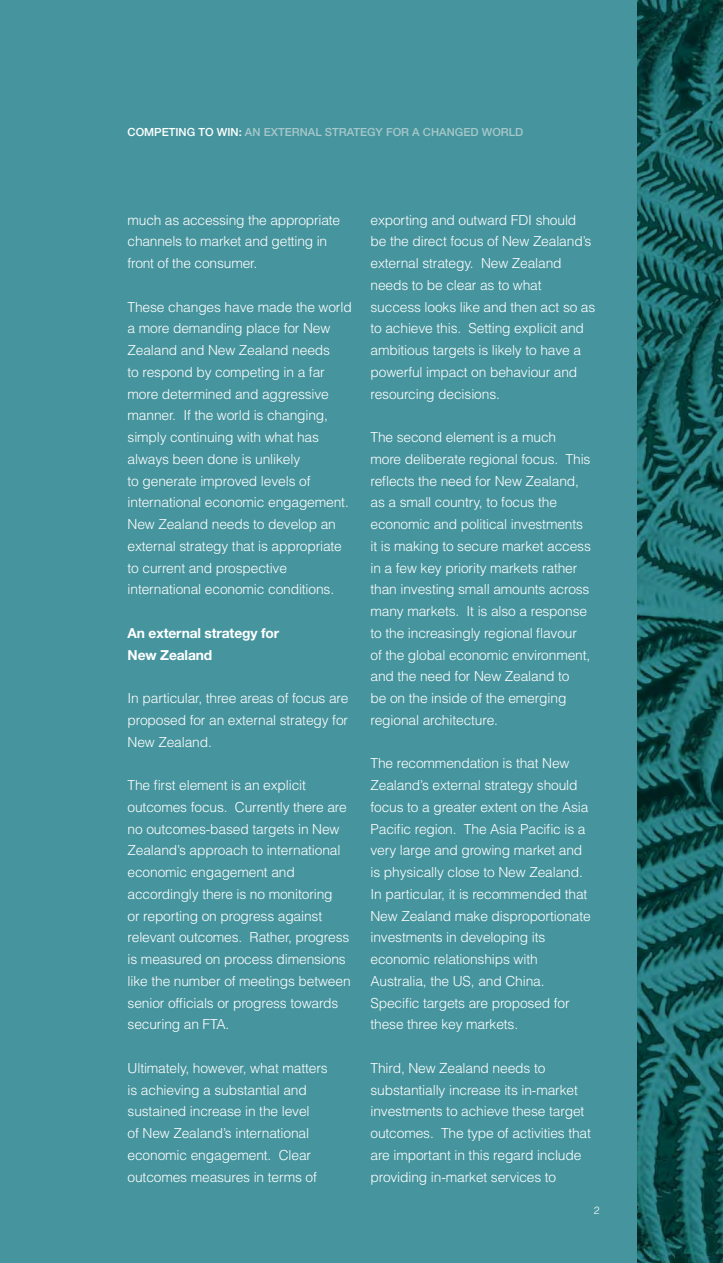
<style>
.page{position:relative;width:723px;height:1263px;background:#46949d}
.page>*{position:absolute;margin:0;border:0;box-sizing:border-box;transform-origin:0 0}
.t1{font:300 13.8px/21.8px "Helvetica";letter-spacing:-.01em;color:#fff}
.t2{font:700 13.8px/21.8px "Helvetica Neue";letter-spacing:-.01em;color:#fff}
.t3{font:500 11.25px "Helvetica Neue";color:#a6c8cb}
.s1{color:#fff}
</style>
<div class="page">
<img style="left:638px;top:0;width:85px;height:1263px">
<p class="t3" style="left:128px;top:126px;width:397px"><span class="s1">COMPETING TO WIN:</span> AN EXTERNAL STRATEGY FOR A CHANGED WORLD</p>
<p class="t1" style="left:128px;top:208px;width:214px">much as accessing the appropriate channels to market and getting in front of the consumer.</p>
<p class="t1" style="left:128px;top:295px;width:226px">These changes have made the world a more demanding place for New<br>Zealand and New Zealand needs<br>to respond by competing in a far more determined and aggressive manner. If the world is changing, simply continuing with what has always been done is unlikely<br>to generate improved levels of international economic engagement.<br>New Zealand needs to develop an external strategy that is appropriate to current and prospective international economic conditions.</p>
<p class="t2" style="left:128px;top:622px;width:153px">An external strategy for<br>New Zealand</p>
<p class="t1" style="left:128px;top:687px;width:222px;text-align:justify">In particular, three areas of focus are proposed for an external strategy for New Zealand.</p>
<p class="t1" style="left:128px;top:774px;width:225px">The first element is an explicit outcomes focus. Currently there are no outcomes-based targets in New<br>Zealand’s approach to international economic engagement and accordingly there is no monitoring<br>or reporting on progress against relevant outcomes. Rather, progress is measured on process dimensions like the number of meetings between senior officials or progress towards securing an FTA.</p>
<p class="t1" style="left:128px;top:1057px;width:202px">Ultimately, however, what matters is achieving a substantial and sustained increase in the level<br>of New Zealand’s international economic engagement. Clear outcomes measures in terms of</p>
<p class="t1" style="left:370px;top:208px;width:226px">exporting and outward FDI should be the direct focus of New Zealand’s external strategy. New Zealand needs to be clear as to what success looks like and then act so as to achieve this. Setting explicit and ambitious targets is likely to have a powerful impact on behaviour and resourcing decisions.</p>
<p class="t1" style="left:370px;top:426px;width:222px">The second element is a much<br>more deliberate regional focus. This reflects the need for New Zealand, as a small country, to focus the economic and political investments it is making to secure market access in a few key priority markets rather than investing small amounts across many markets. It is also a response to the increasingly regional flavour of the global economic environment, and the need for New Zealand to<br>be on the inside of the emerging regional architecture.</p>
<p class="t1" style="left:370px;top:752px;width:222px">The recommendation is that New Zealand’s external strategy should focus to a greater extent on the Asia Pacific region. The Asia Pacific is a very large and growing market and is physically close to New Zealand.<br>In particular, it is recommended that New Zealand make disproportionate investments in developing its economic relationships with Australia, the US, and China.<br>Specific targets are proposed for these three key markets.</p>
<p class="t1" style="left:370px;top:1057px;width:222px">Third, New Zealand needs to substantially increase its in-market investments to achieve these target outcomes. The type of activities that are important in this regard include providing in-market services to</p>
</div>
